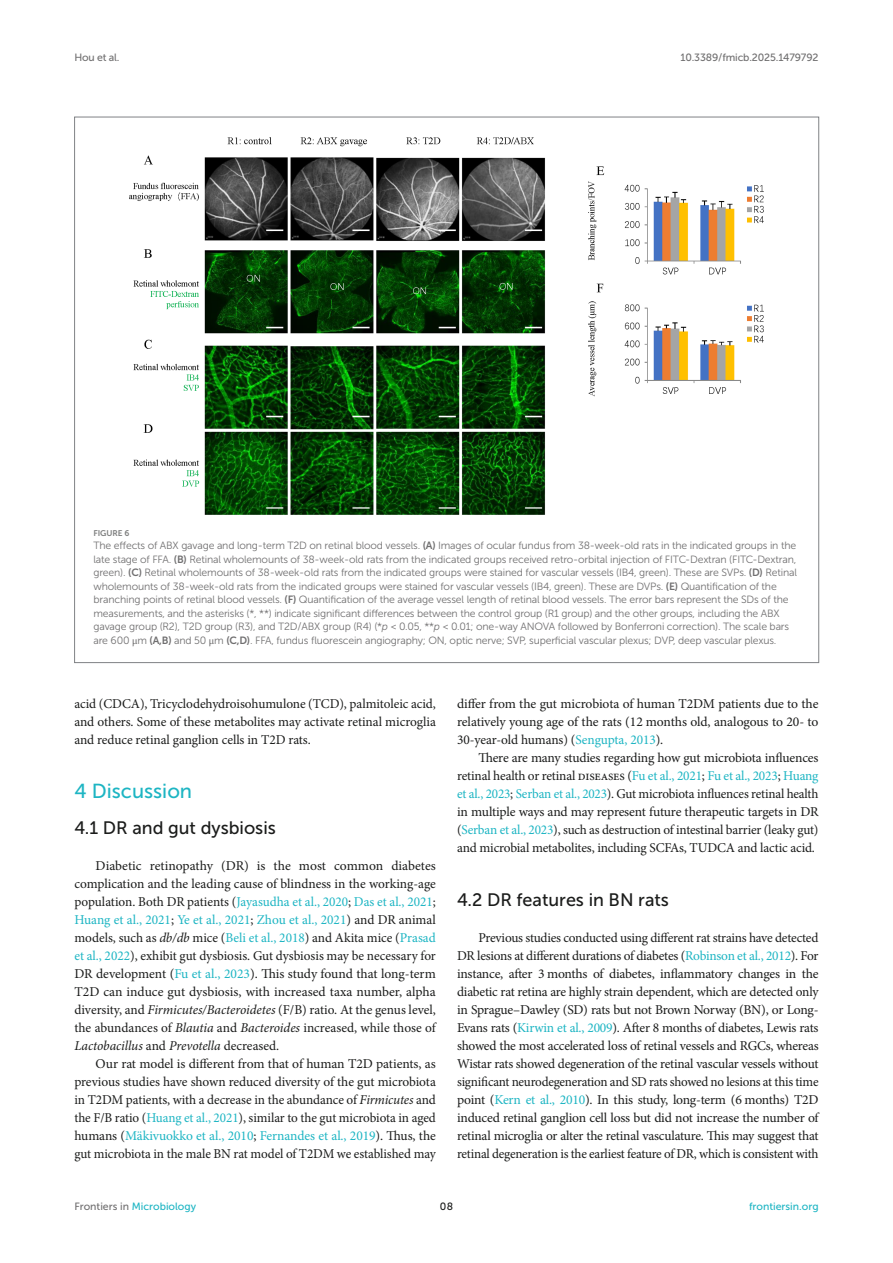
<style>
.page{position:relative;width:893px;height:1263px;background:#fff}
.page>*{position:absolute;margin:0;border:0;box-sizing:border-box;transform-origin:0 0}
.HEAD_1{font:20.25px "Museo Sans 500";color:#1db5c3}
.HEAD_2{font:18px "Museo Sans 500";color:#1b1c1b}
.HEAD_2_after_HEAD_1{font:18px "Museo Sans 500";color:#1b1c1b}
.TEXT{font:13.5px/18px "Minion Pro";letter-spacing:-.01em;color:#1b1c1b;text-align:justify}
.FIG_LEG{font:10.5px/13.5px "Museo Sans 300";letter-spacing:-.015em;color:#706f70}
.t1{font:10.5px "Museo Sans 500";color:#1db5c3}
.t2{font:10.5px "Museo Sans 500";letter-spacing:-.015em;color:#706f70}
.t3{font:10.5px "Museo Sans 500";color:#1b1c1b}
.FIG_HD{font:8.25px "Museo Sans 700";letter-spacing:-.01em;color:#7e7f7f}
.s1{font-family:"Museo Sans 700"}
.s2{font-style:italic}
.s3{font-family:"STIX General"}
.s4{color:#1db5c3}
.s5{color:#706f70}
</style>
<div class="page">
<img style="left:129px;top:137px;width:635px;height:378px">
<p class="t2" style="left:74px;top:51px;width:46px">Hou et al.</p>
<p class="t2" style="left:680px;top:51px;width:140px">10.3389/fmicb.2025.1479792</p>
<p class="FIG_HD" style="left:94px;top:528px;width:37px">FIGURE 6</p>
<p class="FIG_LEG" style="left:94px;top:539px;width:705px">The effects of ABX gavage and long-term T2D on retinal blood vessels. <span class="s1">(A)</span> Images of ocular fundus from 38-week-old rats in the indicated groups in the late stage of FFA. <span class="s1">(B)</span> Retinal wholemounts of 38-week-old rats from the indicated groups received retro-orbital injection of FITC-Dextran (FITC-Dextran, green). <span class="s1">(C)</span> Retinal wholemounts of 38-week-old rats from the indicated groups were stained for vascular vessels (IB4, green). These are SVPs. <span class="s1">(D)</span> Retinal wholemounts of 38-week-old rats from the indicated groups were stained for vascular vessels (IB4, green). These are DVPs. <span class="s1">(E)</span> Quantification of the branching points of retinal blood vessels. <span class="s1">(F)</span> Quantification of the average vessel length of retinal blood vessels. The error bars represent the SDs of the measurements, and the asterisks (*, **) indicate significant differences between the control group (R1 group) and the other groups, including the ABX gavage group (R2), T2D group (R3), and T2D/ABX group (R4) (*<span class="s2">p</span> &lt; 0.05, **<span class="s2">p</span> &lt; 0.01; one-way ANOVA followed by Bonferroni correction). The scale bars are 600 <span class="s3">μ</span>m <span class="s1">(A,B)</span> and 50 <span class="s3">μ</span>m <span class="s1">(C,D)</span>. FFA, fundus fluorescein angiography; ON, optic nerve; SVP, superficial vascular plexus; DVP, deep vascular plexus.</p>
<p class="TEXT" style="left:74px;top:695px;width:363px">acid (CDCA), Tricyclodehydroisohumulone (TCD), palmitoleic acid, and others. Some of these metabolites may activate retinal microglia and reduce retinal ganglion cells in T2D rats.</p>
<p class="HEAD_1" style="left:74px;top:780px;width:119px">4 Discussion</p>
<p class="HEAD_2_after_HEAD_1" style="left:74px;top:818px;width:203px">4.1 DR and gut dysbiosis</p>
<p class="TEXT" style="left:74px;top:857px;width:363px;text-indent:21px">Diabetic retinopathy (DR) is the most common diabetes complication and the leading cause of blindness in the working-age population. Both DR patients (<span class="s4">Jayasudha et al., 2020</span>; <span class="s4">Das et al., 2021</span>; <span class="s4">Huang et al., 2021</span>; <span class="s4">Ye et al., 2021</span>; <span class="s4">Zhou et al., 2021</span>) and DR animal models, such as <span class="s2">db/db</span> mice (<span class="s4">Beli et al., 2018</span>) and Akita mice (<span class="s4">Prasad et al., 2022</span>), exhibit gut dysbiosis. Gut dysbiosis may be necessary for DR development (<span class="s4">Fu et al., 2023</span>). This study found that long-term T2D can induce gut dysbiosis, with increased taxa number, alpha diversity, and <span class="s2">Firmicutes/Bacteroidetes</span> (F/B) ratio. At the genus level, the abundances of <span class="s2">Blautia</span> and <span class="s2">Bacteroides</span> increased, while those of <span class="s2">Lactobacillus</span> and <span class="s2">Prevotella</span> decreased.</p>
<p class="TEXT" style="left:74px;top:1055px;width:363px;text-indent:21px">Our rat model is different from that of human T2D patients, as previous studies have shown reduced diversity of the gut microbiota in T2DM patients, with a decrease in the abundance of <span class="s2">Firmicutes</span> and the F/B ratio (<span class="s4">Huang et al., 2021</span>), similar to the gut microbiota in aged humans (<span class="s4">Mäkivuokko et al., 2010</span>; <span class="s4">Fernandes et al., 2019</span>). Thus, the gut microbiota in the male BN rat model of T2DM we established may</p>
<p class="TEXT" style="left:457px;top:695px;width:363px">differ from the gut microbiota of human T2DM patients due to the relatively young age of the rats (12 months old, analogous to 20- to 30-year-old humans) (<span class="s4">Sengupta, 2013</span>).</p>
<p class="TEXT" style="left:457px;top:749px;width:363px;text-indent:21px">There are many studies regarding how gut microbiota influences retinal health or retinal diseases (<span class="s4">Fu et al., 2021</span>; <span class="s4">Fu et al., 2023</span>; <span class="s4">Huang et al., 2023</span>; <span class="s4">Serban et al., 2023</span>). Gut microbiota influences retinal health in multiple ways and may represent future therapeutic targets in DR (<span class="s4">Serban et al., 2023</span>), such as destruction of intestinal barrier (leaky gut) and microbial metabolites, including SCFAs, TUDCA and lactic acid.</p>
<p class="HEAD_2" style="left:457px;top:890px;width:213px">4.2 DR features in BN rats</p>
<p class="TEXT" style="left:457px;top:929px;width:363px;text-indent:21px">Previous studies conducted using different rat strains have detected DR lesions at different durations of diabetes (<span class="s4">Robinson et al., 2012</span>). For instance, after 3 months of diabetes, inflammatory changes in the diabetic rat retina are highly strain dependent, which are detected only in Sprague–Dawley (SD) rats but not Brown Norway (BN), or Long-Evans rats (<span class="s4">Kirwin et al., 2009</span>). After 8 months of diabetes, Lewis rats showed the most accelerated loss of retinal vessels and RGCs, whereas Wistar rats showed degeneration of the retinal vascular vessels without significant neurodegeneration and SD rats showed no lesions at this time point (<span class="s4">Kern et al., 2010</span>). In this study, long-term (6 months) T2D induced retinal ganglion cell loss but did not increase the number of retinal microglia or alter the retinal vasculature. This may suggest that retinal degeneration is the earliest feature of DR, which is consistent with</p>
<p class="t1" style="left:74px;top:1200px;width:123px"><span class="s5">Frontiers in</span> Microbiology</p>
<p class="t3" style="left:440px;top:1200px;width:15px">08</p>
<p class="t1" style="left:749px;top:1200px;width:71px">frontiersin.org</p>
</div>
